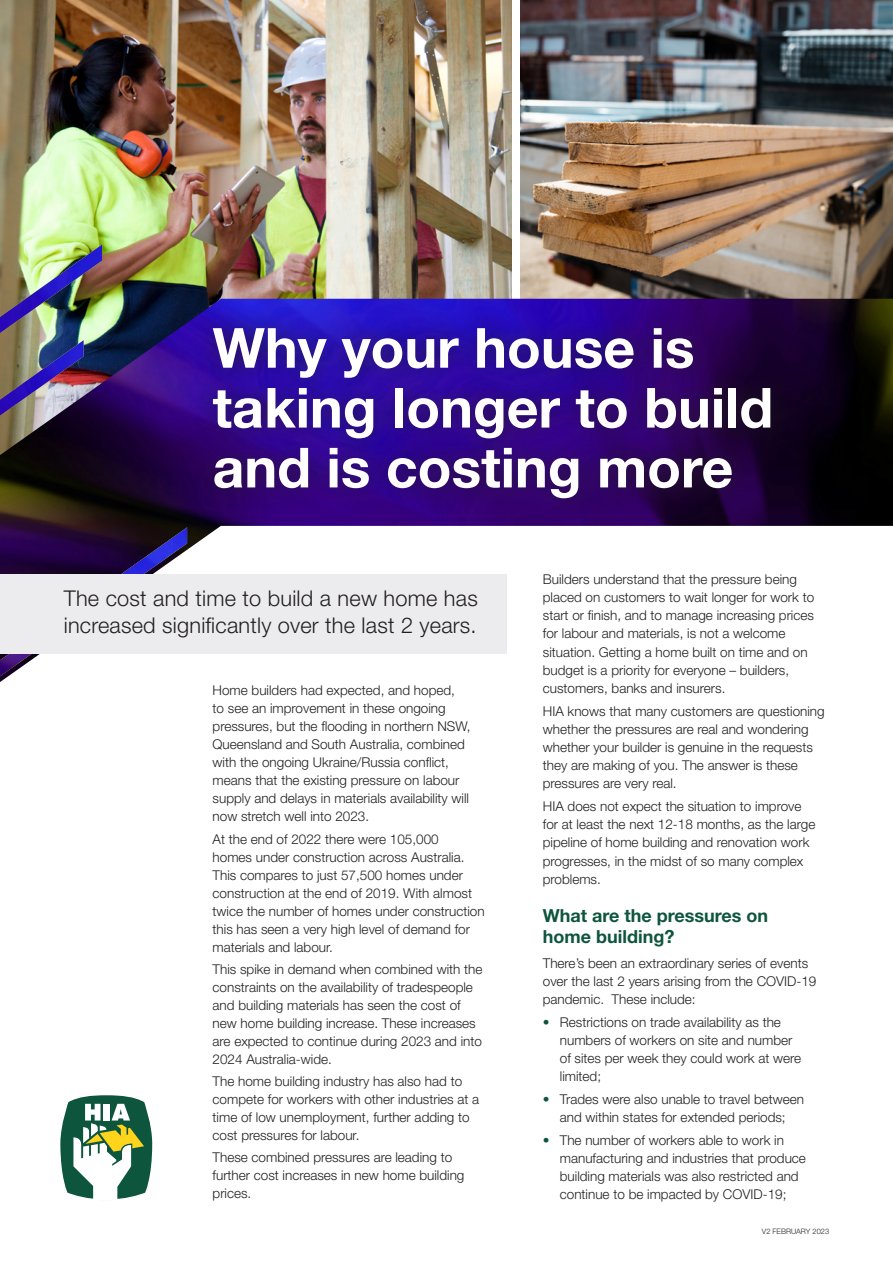
<style>
.page{position:relative;width:893px;height:1263px;background:#fff}
.page>*{position:absolute;margin:0;border:0;box-sizing:border-box;transform-origin:0 0}
.t1{font:700 55.35px/59.8px "Helvetica Neue LT Std";color:#fff}
.t2{font:300 21.75px/27px "Helvetica Neue LT Std";letter-spacing:.01em;color:#231f20}
.t3{font:700 18px/21.1px "Helvetica Neue LT Std";color:#0e553e}
.t4{font:300 13.5px/18.1px "Helvetica Neue LT Std";color:#231f20}
.t5{font:300 7.5px "Helvetica Neue LT Std";color:#231f20}
.s1{color:#0e553e}
</style>
<div class="page">
<img style="left:0;top:0;width:512px;height:299px">
<img style="left:520px;top:0;width:373px;height:299px">
<img style="left:0;top:299px;width:893px;height:383px">
<img style="left:0;top:244px;width:102px;height:89px">
<img style="left:0;top:340px;width:84px;height:76px">
<img style="left:0;top:527px;width:187px;height:149px">
<div style="left:0;top:574px;width:506px;height:80px;background:#ececee"></div>
<svg style="left:60px;top:1095px;width:93px;height:104px"></svg>
<div style="left:191px;top:305px;width:603px;height:216px;background:#231f20;opacity:.75"></div>
<p class="t1" style="left:213px;top:317px;width:562px">Why your house is taking longer to build and is costing more</p>
<p class="t2" style="left:64px;top:584px;width:415px">The cost and time to build a new home has increased significantly over the last 2 years.</p>
<p class="t4" style="left:213px;top:681px;width:259px">Home builders had expected, and hoped,<br>to see an improvement in these ongoing pressures, but the flooding in northern NSW, Queensland and South Australia, combined with the ongoing Ukraine/Russia conflict, means that the existing pressure on labour supply and delays in materials availability will now stretch well into 2023.</p>
<p class="t4" style="left:213px;top:829px;width:274px">At the end of 2022 there were 105,000<br>homes under construction across Australia.<br>This compares to just 57,500 homes under construction at the end of 2019. With almost twice the number of homes under construction this has seen a very high level of demand for materials and labour.</p>
<p class="t4" style="left:213px;top:960px;width:271px">This spike in demand when combined with the constraints on the availability of tradespeople and building materials has seen the cost of new home building increase. These increases are expected to continue during 2023 and into 2024 Australia-wide.</p>
<p class="t4" style="left:213px;top:1072px;width:268px">The home building industry has also had to compete for workers with other industries at a time of low unemployment, further adding to cost pressures for labour.</p>
<p class="t4" style="left:213px;top:1148px;width:253px">These combined pressures are leading to further cost increases in new home building prices.</p>
<p class="t4" style="left:543px;top:569px;width:273px">Builders understand that the pressure being placed on customers to wait longer for work to start or finish, and to manage increasing prices for labour and materials, is not a welcome situation. Getting a home built on time and on budget is a priority for everyone – builders, customers, banks and insurers.</p>
<p class="t4" style="left:543px;top:701px;width:283px">HIA knows that many customers are questioning whether the pressures are real and wondering whether your builder is genuine in the requests they are making of you. The answer is these pressures are very real.</p>
<p class="t4" style="left:543px;top:797px;width:274px">HIA does not expect the situation to improve for at least the next 12-18 months, as the large pipeline of home building and renovation work progresses, in the midst of so many complex problems.</p>
<p class="t3" style="left:543px;top:904px;width:227px">What are the pressures on home building?</p>
<p class="t4" style="left:543px;top:954px;width:275px">There’s been an extraordinary series of events over the last 2 years arising from the COVID-19 pandemic. These include:</p>
<p class="t4" style="left:560px;top:1012px;width:243px;text-indent:-17px"><span class="s1">•</span> Restrictions on trade availability as the numbers of workers on site and number of sites per week they could work at were limited;</p>
<p class="t4" style="left:543px;top:1090px;width:263px;text-align:center"><span class="s1">•</span> Trades were also unable to travel between and within states for extended periods;</p>
<p class="t4" style="left:560px;top:1130px;width:248px;text-indent:-17px"><span class="s1">•</span> The number of workers able to work in manufacturing and industries that produce building materials was also restricted and continue to be impacted by COVID-19;</p>
<p class="t5" style="left:762px;top:1226px;width:69px">V2 FEBRUARY 2023</p>
</div>
